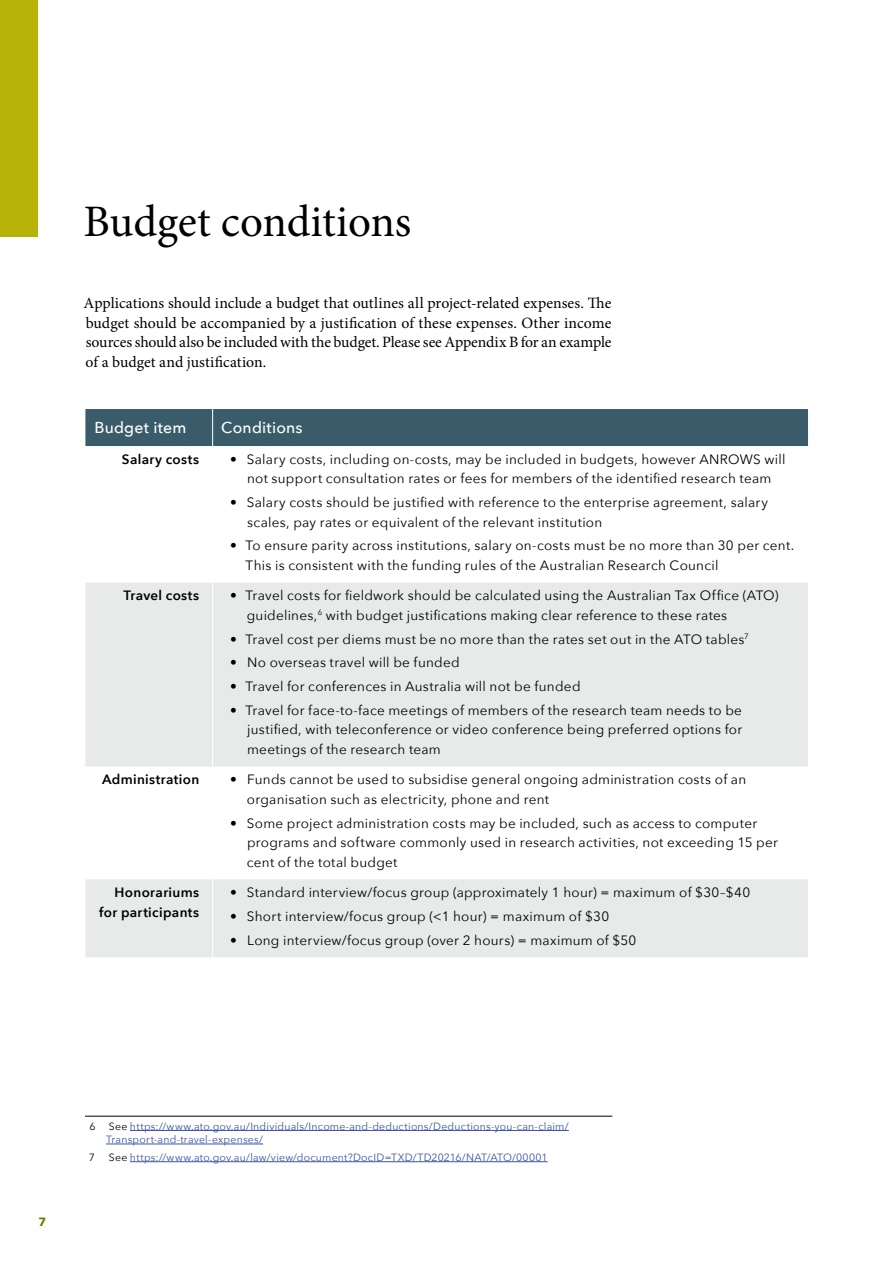
<style>
.page{position:relative;width:893px;height:1263px;background:#fff}
.page>*{position:absolute;margin:0;border:0;box-sizing:border-box;transform-origin:0 0}
.H1__Section_Head{font:45px "Minion Pro";color:#000}
.Body_text{font:15.75px/19.5px "Minion Pro";letter-spacing:-.005em;color:#000;text-align:justify}
.Table_heading_white{font:500 15.75px "Avenir Next";letter-spacing:.015em;color:#fff}
.t1{font:13.5px/19.5px "Avenir Next";letter-spacing:.02em;color:#000}
.Table_sub_heading{font:600 13.5px/19.5px "Avenir Next";letter-spacing:.025em;color:#000;text-align:right}
.t2{font:700 12px "Avenir Next";color:#797700}
.Footnote{font:10.5px/13.5px "Avenir Next";letter-spacing:.02em;color:#3953a4}
.Footnote-2{font:10.5px "Avenir Next";color:#000}
.s1{color:#000}
</style>
<div class="page">
<div style="left:0;top:0;width:38px;height:236px;background:#b8b308"></div>
<div style="left:85px;top:409px;width:723px;height:37px;background:#3a5c6a"></div>
<svg style="left:85px;top:583px;width:723px;height:374px;fill:#e8eaea"></svg>
<hr style="left:212px;top:409px;width:1px;height:37px;background:#fff">
<hr style="left:212px;top:582px;width:1px;height:185px;background:#fff">
<hr style="left:212px;top:767px;width:1px;height:112px;background:#fff">
<hr style="left:212px;top:879px;width:1px;height:78px;background:#fff">
<hr style="left:85px;top:1116px;width:527px;height:1px;background:#000">
<hr style="left:130px;top:1130px;width:439px;height:1px;background:#3953a4">
<hr style="left:106px;top:1144px;width:157px;height:1px;background:#3953a4">
<hr style="left:130px;top:1161px;width:418px;height:1px;background:#3953a4">
<p class="H1__Section_Head" style="left:83px;top:192px;width:329px">Budget conditions</p>
<p class="Body_text" style="left:84px;top:293px;width:529px">Applications should include a budget that outlines all project-related expenses. The budget should be accompanied by a justification of these expenses. Other income sources should also be included with the budget. Please see Appendix B for an example of a budget and justification.</p>
<p class="Table_heading_white" style="left:94px;top:414px;width:94px">Budget item</p>
<p class="Table_heading_white" style="left:221px;top:414px;width:83px">Conditions</p>
<p class="Table_sub_heading" style="left:122px;top:449px;width:79px">Salary costs</p>
<p class="t1" style="left:230px;top:449px;width:557px;text-align:center">• Salary costs, including on-costs, may be included in budgets, however ANROWS will not support consultation rates or fees for members of the identified research team</p>
<p class="t1" style="left:247px;top:492px;width:522px;text-indent:-17px">• Salary costs should be justified with reference to the enterprise agreement, salary scales, pay rates or equivalent of the relevant institution</p>
<p class="t1" style="left:246px;top:535px;width:550px;text-indent:-15px">• To ensure parity across institutions, salary on-costs must be no more than 30 per cent.<br>This is consistent with the funding rules of the Australian Research Council</p>
<p class="Table_sub_heading" style="left:123px;top:585px;width:77px">Travel costs</p>
<p class="t1" style="left:247px;top:585px;width:533px;text-indent:-17px">• Travel costs for fieldwork should be calculated using the Australian Tax Office (ATO) guidelines,<sup>6</sup> with budget justifications making clear reference to these rates</p>
<p class="t1" style="left:230px;top:628px;width:520px">• Travel cost per diems must be no more than the rates set out in the ATO tables<sup>7</sup></p>
<p class="t1" style="left:230px;top:652px;width:231px">• No overseas travel will be funded</p>
<p class="t1" style="left:230px;top:676px;width:352px">• Travel for conferences in Australia will not be funded</p>
<p class="t1" style="left:247px;top:700px;width:497px;text-align:justify;text-indent:-17px">• Travel for face-to-face meetings of members of the research team needs to be justified, with teleconference or video conference being preferred options for meetings of the research team</p>
<p class="Table_sub_heading" style="left:102px;top:769px;width:99px">Administration</p>
<p class="t1" style="left:247px;top:769px;width:501px;text-indent:-17px">• Funds cannot be used to subsidise general ongoing administration costs of an organisation such as electricity, phone and rent</p>
<p class="t1" style="left:247px;top:812px;width:533px;text-indent:-17px">• Some project administration costs may be included, such as access to computer programs and software commonly used in research activities, not exceeding 15 per cent of the total budget</p>
<p class="Table_sub_heading" style="left:99px;top:882px;width:101px">Honorariums for participants</p>
<p class="t1" style="left:230px;top:882px;width:521px">• Standard interview/focus group (approximately 1 hour) = maximum of $30–$40</p>
<p class="t1" style="left:230px;top:906px;width:380px">• Short interview/focus group (&lt;1 hour) = maximum of $30</p>
<p class="t1" style="left:230px;top:930px;width:408px">• Long interview/focus group (over 2 hours) = maximum of $50</p>
<p class="t2" style="left:39px;top:1212px;width:9px">7</p>
<p class="Footnote-2" style="left:90px;top:1117px;width:8px">6</p>
<p class="Footnote" style="left:106px;top:1119px;width:464px"><span class="s1">See</span> https://www.ato.gov.au/Individuals/Income-and-deductions/Deductions-you-can-claim/<br>Transport-and-travel-expenses/</p>
<p class="Footnote-2" style="left:89px;top:1148px;width:8px">7</p>
<p class="Footnote" style="left:109px;top:1150px;width:440px"><span class="s1">See</span> https://www.ato.gov.au/law/view/document?DocID=TXD/TD20216/NAT/ATO/00001</p>
</div>
